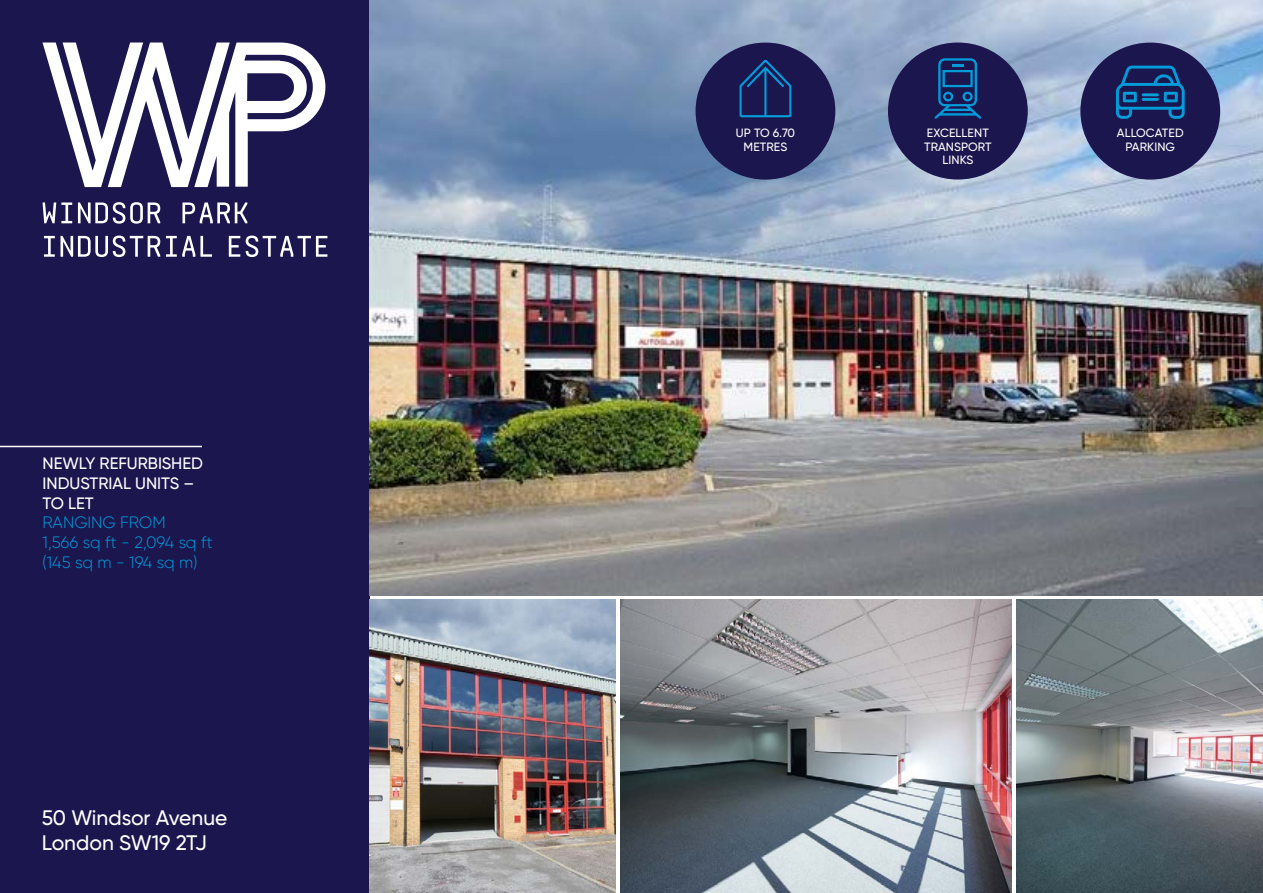
<style>
.page{position:relative;width:1263px;height:893px;background:#fff}
.page>*{position:absolute;margin:0;border:0;box-sizing:border-box;transform-origin:0 0}
.t1{font:500 21px/25.2px "Gilroy";color:#fff}
.t2{font:300 16.5px/19.8px "Gilroy";color:#009cda}
.t3{font:500 16.5px/19.8px "Gilroy";color:#fff}
.t4{font:500 12px/13.5px "Gilroy";letter-spacing:.01em;color:#fff;text-align:center}
</style>
<div class="page">
<div style="left:0;top:0;width:369px;height:893px;background:#1c164e"></div>
<svg style="left:44px;top:236px;width:283px;height:21px"></svg>
<svg style="left:43px;top:202px;width:204px;height:22px"></svg>
<svg style="left:43px;top:43px;width:282px;height:144px"></svg>
<img style="left:369px;top:0;width:894px;height:595px">
<hr style="left:0;top:446px;width:202px;height:1px;background:#fff">
<img style="left:369px;top:600px;width:247px;height:293px">
<img style="left:1016px;top:600px;width:247px;height:293px">
<img style="left:620px;top:600px;width:392px;height:293px">
<div style="left:695px;top:43px;width:140px;height:137px;background:#1c164e;border-radius:50%"></div>
<svg style="left:739px;top:60px;width:52px;height:57px"></svg>
<div style="left:888px;top:43px;width:140px;height:137px;background:#1c164e;border-radius:50%"></div>
<svg style="left:934px;top:58px;width:47px;height:61px"></svg>
<div style="left:1080px;top:43px;width:140px;height:137px;background:#1c164e;border-radius:50%"></div>
<svg style="left:1116px;top:66px;width:69px;height:53px"></svg>
<hr style="left:1142px;top:98px;width:17px;height:3px;background:#009cda">
<hr style="left:1142px;top:93px;width:17px;height:3px;background:#009cda">
<h2 class="t3" style="left:43px;top:453px;width:162px">NEWLY REFURBISHED<br>INDUSTRIAL UNITS –<br>TO LET</h2>
<h2 class="t2" style="left:43px;top:512px;width:172px">RANGING FROM<br>1,566 sq ft - 2,094 sq ft (145 sq m - 194 sq m)</h2>
<h1 class="t1" style="left:42px;top:805px;width:187px">50 Windsor Avenue<br>London SW19 2TJ</h1>
<p class="t4" style="left:736px;top:126px;width:61px">UP TO 6.70<br>METRES</p>
<p class="t4" style="left:924px;top:126px;width:69px">EXCELLENT<br>TRANSPORT<br>LINKS</p>
<p class="t4" style="left:1117px;top:126px;width:68px">ALLOCATED<br>PARKING</p>
</div>
